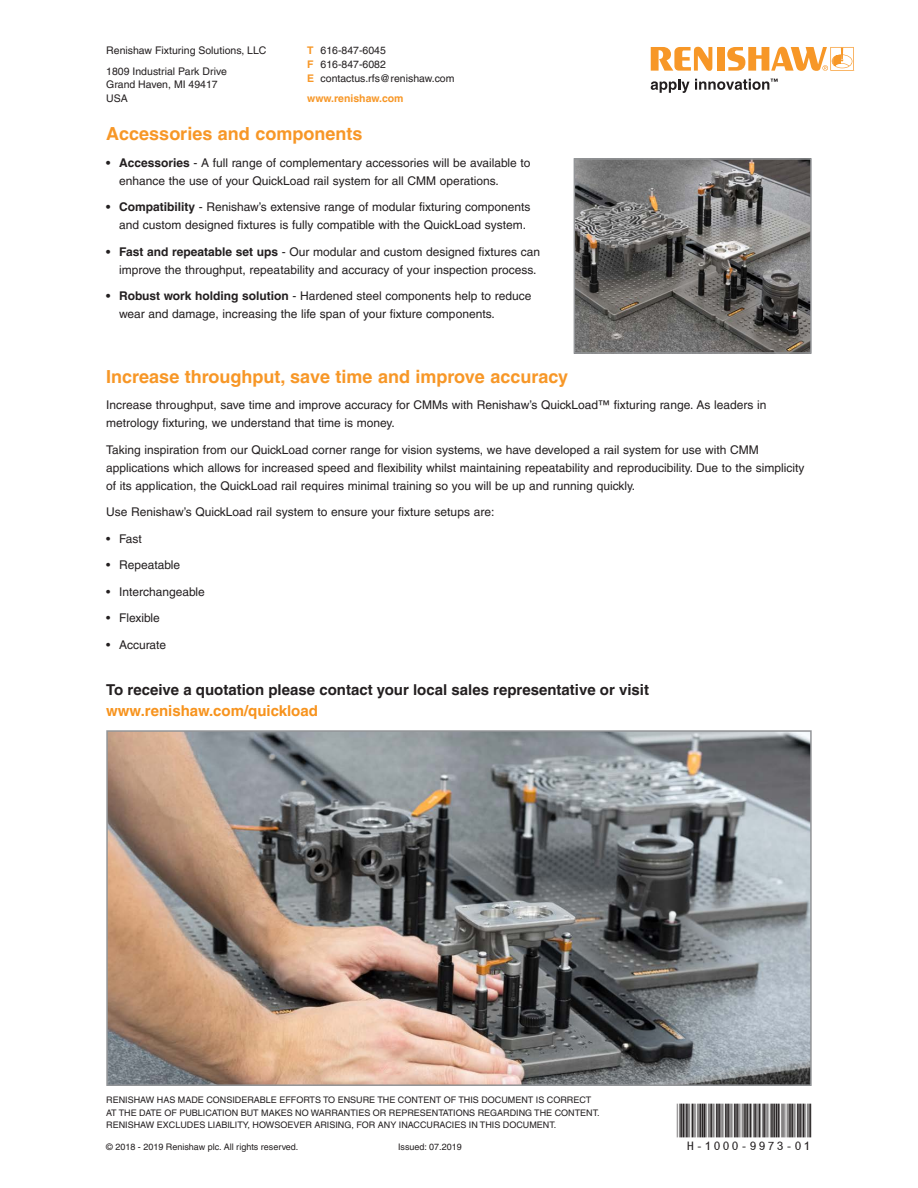
<style>
.page{position:relative;width:918px;height:1188px;background:#fff}
.page>*{position:absolute;margin:0;border:0;box-sizing:border-box;transform-origin:0 0}
.Barcode{font:48px "MBH16 B";color:#231f20}
.Sub_heading_and_call{font:700 18px "Helvetica LT Pro";color:#f79727}
.Data_Sheet__and_Call{font:700 15px/21px "Helvetica LT Pro";color:#231f20}
.Text_8pt{font:12px/18px "Helvetica LT Pro";color:#231f20}
.t1{font:10.5px "Helvetica LT Pro";color:#231f20}
.t2{font:700 10.5px "Helvetica LT Pro";color:#f79727}
.Disclaimer{font:9px/12.6px "Helvetica LT Pro";color:#231f20}
.Small_print{font:9px "Helvetica LT Pro";color:#231f20}
.s1{font-weight:700}
.s2{color:#f7931d}
</style>
<div class="page">
<svg style="left:651px;top:47px;width:61px;height:24px"></svg>
<div style="left:717px;top:47px;width:8px;height:24px;background:#f79727"></div>
<svg style="left:727px;top:47px;width:127px;height:24px"></svg>
<svg style="left:651px;top:79px;width:127px;height:14px"></svg>
<img style="left:109px;top:733px;width:700px;height:350px">
<div style="left:106px;top:730px;width:706px;height:356px;border:2px solid #939598"></div>
<img style="left:577px;top:161px;width:232px;height:190px">
<div style="left:574px;top:158px;width:238px;height:196px;border:2px solid #939598"></div>
<p class="t1" style="left:106px;top:45px;width:162px">Renishaw Fixturing Solutions, LLC</p>
<p class="t1" style="left:106px;top:65px;width:122px">1809 Industrial Park Drive</p>
<p class="t1" style="left:106px;top:78px;width:113px">Grand Haven, MI 49417</p>
<p class="t1" style="left:106px;top:92px;width:23px">USA</p>
<p class="t2" style="left:307px;top:44px;width:8px">T</p>
<p class="t1" style="left:321px;top:45px;width:67px">616-847-6045</p>
<p class="t2" style="left:307px;top:58px;width:8px">F</p>
<p class="t1" style="left:321px;top:58px;width:67px">616-847-6082</p>
<p class="t2" style="left:307px;top:71px;width:9px">E</p>
<p class="t1" style="left:321px;top:72px;width:135px">contactus.rfs@renishaw.com</p>
<p class="t2" style="left:307px;top:91px;width:98px">www.renishaw.com</p>
<p class="Sub_heading_and_call" style="left:106px;top:123px;width:258px">Accessories and components</p>
<p class="Text_8pt" style="left:119px;top:154px;width:413px;text-indent:-13px"><span class="s1">• Accessories</span> - A full range of complementary accessories will be available to enhance the use of your QuickLoad rail system for all CMM operations.</p>
<p class="Text_8pt" style="left:119px;top:198px;width:413px;text-indent:-13px"><span class="s1">• Compatibility</span> - Renishaw’s extensive range of modular fixturing components and custom designed fixtures is fully compatible with the QuickLoad system.</p>
<p class="Text_8pt" style="left:119px;top:243px;width:423px;text-indent:-13px"><span class="s1">• Fast and repeatable set ups</span> - Our modular and custom designed fixtures can improve the throughput, repeatability and accuracy of your inspection process.</p>
<p class="Text_8pt" style="left:119px;top:287px;width:414px;text-indent:-13px"><span class="s1">• Robust work holding solution</span> - Hardened steel components help to reduce wear and damage, increasing the life span of your fixture components.</p>
<p class="Sub_heading_and_call" style="left:106px;top:366px;width:463px">Increase throughput, save time and improve accuracy</p>
<p class="Text_8pt" style="left:106px;top:396px;width:662px">Increase throughput, save time and improve accuracy for CMMs with Renishaw’s QuickLoad™ fixturing range. As leaders in metrology fixturing, we understand that time is money.</p>
<p class="Text_8pt" style="left:106px;top:441px;width:700px">Taking inspiration from our QuickLoad corner range for vision systems, we have developed a rail system for use with CMM applications which allows for increased speed and flexibility whilst maintaining repeatability and reproducibility. Due to the simplicity of its application, the QuickLoad rail requires minimal training so you will be up and running quickly.</p>
<p class="Text_8pt" style="left:106px;top:503px;width:390px">Use Renishaw’s QuickLoad rail system to ensure your fixture setups are:</p>
<p class="Text_8pt" style="left:106px;top:530px;width:37px">• Fast</p>
<p class="Text_8pt" style="left:106px;top:556px;width:75px">• Repeatable</p>
<p class="Text_8pt" style="left:106px;top:583px;width:100px">• Interchangeable</p>
<p class="Text_8pt" style="left:106px;top:609px;width:55px">• Flexible</p>
<p class="Text_8pt" style="left:106px;top:636px;width:61px">• Accurate</p>
<p class="Data_Sheet__and_Call" style="left:106px;top:680px;width:544px">To receive a quotation please contact your local sales representative or visit <span class="s2">www.renishaw.com/quickload</span></p>
<p class="Disclaimer" style="left:106px;top:1094px;width:495px">RENISHAW HAS MADE CONSIDERABLE EFFORTS TO ENSURE THE CONTENT OF THIS DOCUMENT IS CORRECT<br>AT THE DATE OF PUBLICATION BUT MAKES NO WARRANTIES OR REPRESENTATIONS REGARDING THE CONTENT.<br>RENISHAW EXCLUDES LIABILITY, HOWSOEVER ARISING, FOR ANY INACCURACIES IN THIS DOCUMENT.</p>
<p class="Small_print" style="left:106px;top:1141px;width:194px">© 2018 - 2019 Renishaw plc. All rights reserved.</p>
<p class="Small_print" style="left:398px;top:1141px;width:65px">Issued: 07.2019</p>
<p class="Barcode" style="left:677px;top:1106px;width:136px">*H-1000-9973-01</p>
</div>
